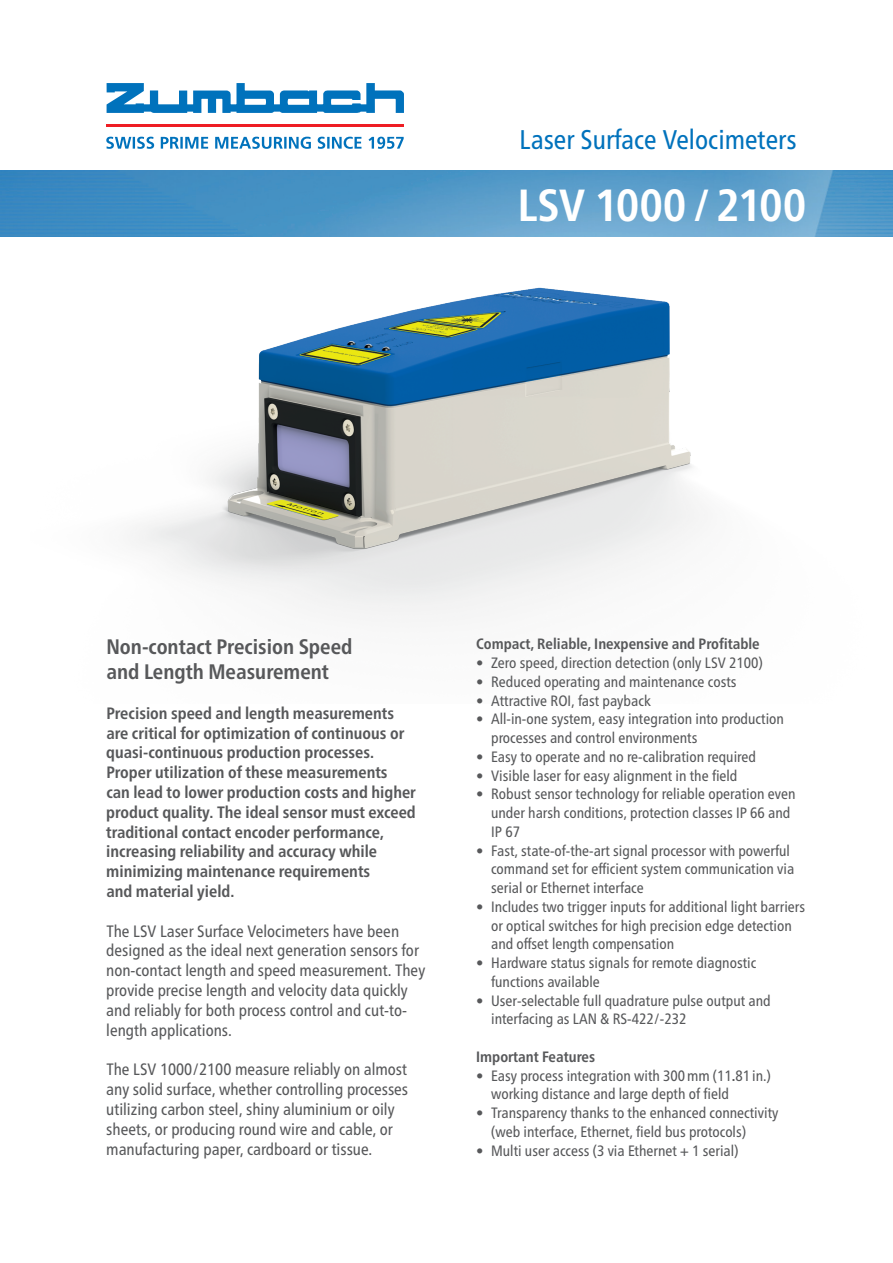
<style>
.page{position:relative;width:893px;height:1263px;background:#fff}
.page>*{position:absolute;margin:0;border:0;box-sizing:border-box;transform-origin:0 0}
.t1{font:700 condensed 45px "Frutiger Neue LTW1 G";color:#fff}
.t2{font:condensed 27px "Frutiger Neue LTW1 G";color:#0072bc}
.t3{font:700 condensed 21px/25.2px "Frutiger Neue LTW1 G";color:#57585a}
.t4{font:condensed 16.5px/19.8px "Frutiger Neue LTW1 G";color:#57585a}
.t5{font:700 condensed 16.5px/19.8px "Frutiger Neue LTW1 G";color:#57585a}
.t6{font:condensed 15px/18.8px "Frutiger Neue LTW1 G";color:#57585a}
.t7{font:700 condensed 15px "Frutiger Neue LTW1 G";color:#57585a}
.s1{font-weight:700}
</style>
<div class="page">
<img style="left:0;top:170px;width:893px;height:66px">
<svg style="left:106px;top:137px;width:298px;height:12px"></svg>
<svg style="left:107px;top:83px;width:297px;height:30px"></svg>
<hr style="left:106px;top:124px;width:298px;height:3px;background:#ee1d23">
<img style="left:131px;top:287px;width:574px;height:332px">
<h2 class="t2" style="left:520px;top:119px;width:279px">Laser Surface Velocimeters</h2>
<h1 class="t1" style="left:518px;top:172px;width:290px">LSV 1000/2100</h1>
<h3 class="t3" style="left:106px;top:632px;width:248px">Non-contact Precision Speed and Length Measurement</h3>
<p class="t5" style="left:106px;top:702px;width:311px">Precision speed and length measurements are critical for optimization of continuous or quasi-continuous production processes.<br>Proper utilization of these measurements<br>can lead to lower production costs and higher product quality. The ideal sensor must exceed traditional contact encoder performance, increasing reliability and accuracy while minimizing maintenance requirements<br>and material yield.</p>
<p class="t4" style="left:106px;top:920px;width:320px">The LSV Laser Surface Velocimeters have been designed as the ideal next generation sensors for non-contact length and speed measurement. They provide precise length and velocity data quickly and reliably for both process control and cut-to&shy;length applications.</p>
<p class="t4" style="left:106px;top:1058px;width:303px">The LSV 1000/2100 measure reliably on almost any solid surface, whether controlling processes utilizing carbon steel, shiny aluminium or oily sheets, or producing round wire and cable, or manufacturing paper, cardboard or tissue.</p>
<p class="t7" style="left:476px;top:633px;width:285px">Compact, Reliable, Inexpensive and Profitable</p>
<p class="t6" style="left:476px;top:652px;width:288px">• Zero speed, direction detection (only LSV 2100)</p>
<p class="t6" style="left:476px;top:671px;width:262px">• Reduced operating and maintenance costs</p>
<p class="t6" style="left:476px;top:690px;width:176px">• Attractive ROI, fast payback</p>
<p class="t6" style="left:491px;top:709px;width:294px;text-indent:-15px">• All-in-one system, easy integration into production processes and control environments</p>
<p class="t6" style="left:476px;top:746px;width:281px">• Easy to operate and no re-calibration required</p>
<p class="t6" style="left:476px;top:765px;width:263px">• Visible laser for easy alignment in the field</p>
<p class="t6" style="left:491px;top:784px;width:306px;text-indent:-15px">• Robust sensor technology for reliable operation even under harsh conditions, protection classes IP 66 and<br>IP 67</p>
<p class="t6" style="left:491px;top:840px;width:305px;text-indent:-15px">• Fast, state-of-the-art signal processor with powerful command set for efficient system communication via serial or Ethernet interface</p>
<p class="t6" style="left:491px;top:896px;width:316px;text-indent:-15px">• Includes two trigger inputs for additional light barriers or optical switches for high precision edge detection and offset length compensation</p>
<p class="t6" style="left:491px;top:952px;width:267px;text-indent:-15px">• Hardware status signals for remote diagnostic functions available</p>
<p class="t6" style="left:491px;top:990px;width:281px;text-indent:-15px">• User-selectable full quadrature pulse output and interfacing as LAN &amp; RS-422/-232</p>
<p class="t7" style="left:476px;top:1045px;width:120px">Important Features</p>
<p class="t6" style="left:491px;top:1065px;width:281px;text-indent:-15px">• Easy process integration with 300mm (11<span class="s1">.</span>81 in.) working distance and large depth of field</p>
<p class="t6" style="left:491px;top:1102px;width:289px;text-indent:-15px">• Transparency thanks to the enhanced connectivity (web interface, Ethernet, field bus protocols)</p>
<p class="t6" style="left:476px;top:1140px;width:264px">• Multi user access (3 via Ethernet + 1 serial)</p>
</div>
